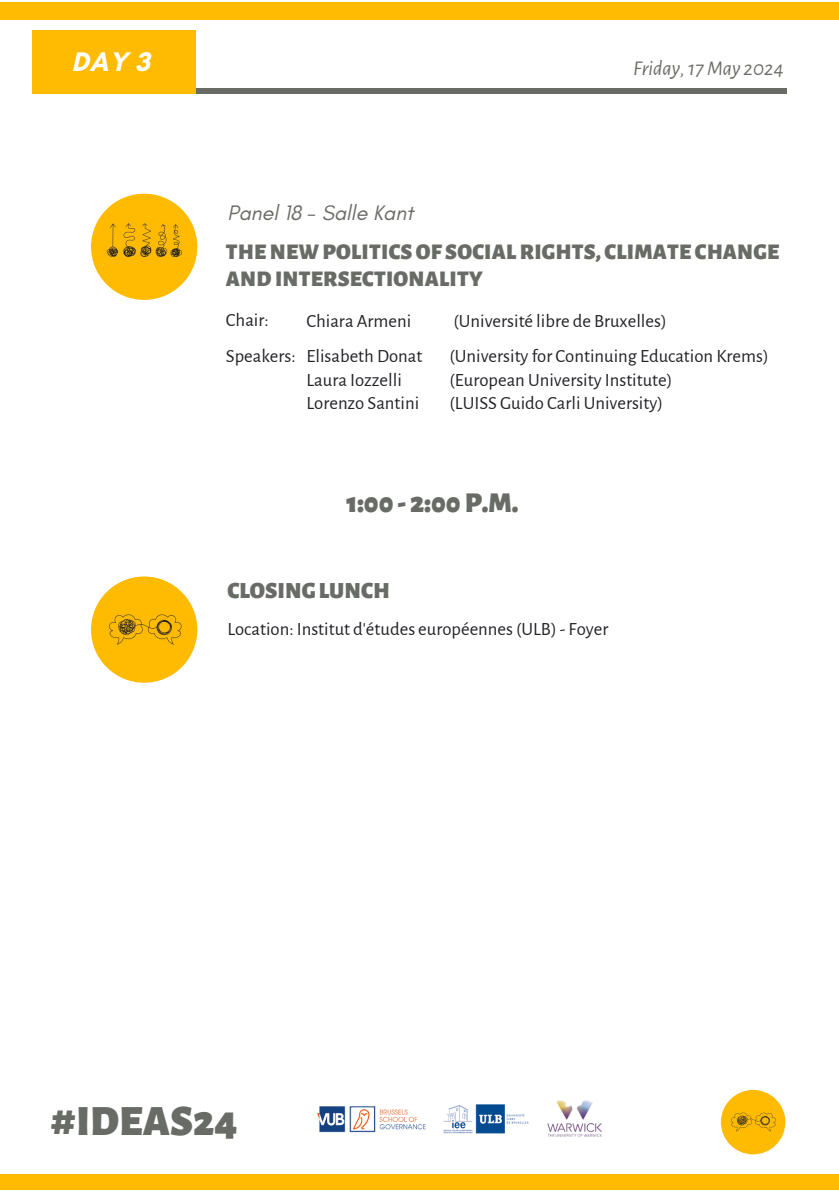
<style>
.page{position:relative;width:839px;height:1191px;background:#fff}
.page>*{position:absolute;margin:0;border:0;box-sizing:border-box;transform-origin:0 0}
.t1{font:900 43.6px "Alegreya Sans";color:#696c66}
.t2{font:900 29px "Alegreya Sans";color:#696c66}
.t3{font:700 27.4px "Glacial Indifference";color:#fff}
.t4{font:700 24.6px "Glacial Indifference";color:#fff}
.t5{font:900 23.4px "Alegreya Sans";color:#696c66}
.t6{font:900 22.6px/26.4px "Alegreya Sans";letter-spacing:.01em;color:#696c66}
.t7{font:italic 21.4px "Glacial Indifference";color:#696c66}
.t8{font:italic 21px "Alegreya Sans";color:#696c66}
.t9{font:18.6px "Alegreya Sans";color:#212227}
</style>
<div class="page">
<div style="left:0;top:2px;width:838px;height:17px;background:#ffbb02"></div>
<div style="left:0;top:1174px;width:838px;height:15px;background:#ffbb02"></div>
<div style="left:37px;top:89px;width:749px;height:5px;background:#696c66"></div>
<div style="left:32px;top:30px;width:163px;height:64px;background:#ffbb02"></div>
<img style="left:91px;top:576px;width:106px;height:107px;border-radius:50%">
<img style="left:720px;top:1090px;width:65px;height:64px;border-radius:50%">
<img style="left:317px;top:1100px;width:285px;height:37px">
<img style="left:91px;top:194px;width:106px;height:106px;border-radius:50%">
<h5 class="t4" style="left:53px;top:38px;width:69px">DAY 2</h5>
<h4 class="t3" style="left:72px;top:45px;width:80px">DAY 3</h4>
<h3 class="t8" style="left:633px;top:59px;width:152px">Friday,17May 2024</h3>
<p class="t7" style="left:227px;top:199px;width:187px">Panel 18 - Salle Kant</p>
<h4 class="t6" style="left:226px;top:239px;width:555px">THE NEW POLITICSOF SOCIALRIGHTS, CLIMATE CHANGE<br>ANDINTERSECTIONALITY</h4>
<p class="t9" style="left:226px;top:311px;width:44px">Chair:</p>
<p class="t9" style="left:306px;top:312px;width:106px">Chiara Armeni</p>
<p class="t9" style="left:226px;top:347px;width:71px">Speakers:</p>
<p class="t9" style="left:306px;top:347px;width:117px">Elisabeth Donat</p>
<p class="t9" style="left:306px;top:371px;width:97px">Laura Iozzelli</p>
<p class="t9" style="left:306px;top:394px;width:114px">Lorenzo Santini</p>
<h1 class="t9" style="left:453px;top:312px;width:215px">(Université libre de Bruxelles)</h1>
<p class="t9" style="left:449px;top:347px;width:320px">(University for Continuing Education Krems)</p>
<p class="t9" style="left:449px;top:371px;width:224px">(European University Institute)</p>
<p class="t9" style="left:449px;top:394px;width:215px">(LUISS Guido Carli University)</p>
<p class="t2" style="left:346px;top:489px;width:173px">1:00 - 2:00P.M.</p>
<h5 class="t5" style="left:227px;top:580px;width:164px">CLOSINGLUNCH</h5>
<h4 class="t9" style="left:227px;top:620px;width:382px">Location: Institut d'études européennes (ULB) - Foyer</h4>
<h4 class="t1" style="left:50px;top:1100px;width:189px">#IDEAS24</h4>
</div>
